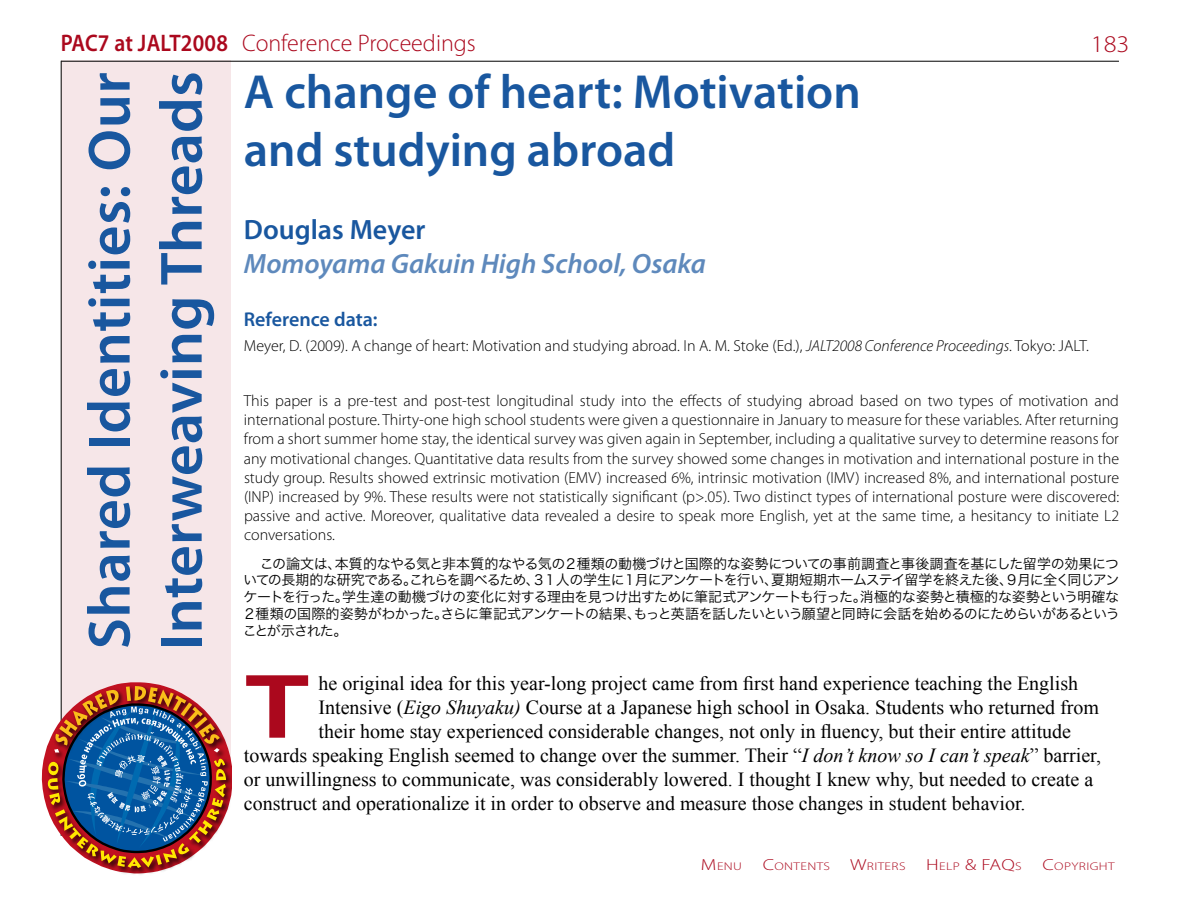
<style>
.page{position:relative;width:1191px;height:908px;background:#fff}
.page>*{position:absolute;margin:0;border:0;box-sizing:border-box;transform-origin:0 0}
.t1{font:700 87px "Arial";color:#ab081d;scale:1.25 1}
.t2{font:600 60px/72px "Myriad Pro";letter-spacing:.005em;color:#19579f}
.t3{font:600 48px/57.6px "Myriad Pro";color:#19579f}
.t4{font:italic 600 28px "Myriad Pro";color:#5e89bc}
.t5{font:600 28px "Myriad Pro";color:#19579f}
.t6{font:300 24px "Myriad Pro";color:#ab081d}
.t7{font:300 24px "Myriad Pro";color:#ab081d;scale:1.1 1}
.t8{font:20px "Times New Roman";color:#000}
.t9{font:600 20px "Myriad Pro";color:#19579f}
.t10{font:300 16px/19.2px "Myriad Pro";color:#000;text-align:justify}
.t11{font:300 16px "Myriad Pro";color:#ab081d;scale:1.25 1}
.t12{font:14px/16.8px "Hira Kaku Pro W3";letter-spacing:-.065em;color:#000;text-align:justify}
.t13{font:300 11.2px "Myriad Pro";letter-spacing:.03em;color:#ab081d;scale:1.25 1}
.s1{font-weight:600}
.s2{font-style:italic}
.s3{font-size:16px}
.s4{font-size:11.2px}
</style>
<div class="page">
<div style="left:61px;top:61px;width:170px;height:702px;background:#f6e6e8"></div>
<hr style="left:61px;top:61px;width:1px;height:774px;background:#000">
<hr style="left:61px;top:61px;width:1058px;height:1px;background:#000">
<svg style="left:42px;top:682px;width:190px;height:191px"></svg>
<h3 class="t6" style="left:61px;top:28px;width:417px"><span class="s1">PAC7 at JALT2008</span> Conference Proceedings</h3>
<h3 class="t3" style="left:244px;top:62px;width:618px">A change of heart: Motivation and studying abroad</h3>
<h3 class="t7" style="left:1090px;top:29px;width:37px">183</h3>
<h2 class="t2" style="left:72px;top:650px;width:580px;rotate:-90deg">Shared Identities: Our<br>Interweaving Threads</h2>
<h3 class="t5" style="left:244px;top:212px;width:183px">Douglas Meyer</h3>
<h3 class="t4" style="left:244px;top:245px;width:463px">Momoyama Gakuin High School, Osaka</h3>
<p class="t9" style="left:244px;top:307px;width:135px">Reference data:</p>
<p class="t10" style="left:244px;top:336px;width:846px">Meyer, D. (2009). A change of heart: Motivation and studying abroad. In A. M. Stoke (Ed.), <span class="s2">JALT2008 Conference Proceedings</span>. Tokyo: JALT.</p>
<p class="t10" style="left:244px;top:390px;width:877px">This paper is a pre-test and post-test longitudinal study into the effects of studying abroad based on two types of motivation and international posture. Thirty-one high school students were given a questionnaire in January to measure for these variables. After returning from a short summer home stay, the identical survey was given again in September, including a qualitative survey to determine reasons for any motivational changes. Quantitative data results from the survey showed some changes in motivation and international posture in the study group. Results showed extrinsic motivation (EMV) increased 6%, intrinsic motivation (IMV) increased 8%, and international posture (INP) increased by 9%. These results were not statistically significant (p&gt;.05). Two distinct types of international posture were discovered: passive and active. Moreover, qualitative data revealed a desire to speak more English, yet at the same time, a hesitancy to initiate L2 conversations.</p>
<p class="t12" style="left:243px;top:553px;width:878px;text-indent:17px">この論文は、本質的なやる気と非本質的なやる気の２種類の動機づけと国際的な姿勢についての事前調査と事後調査を基にした留学の効果についての長期的な研究である。これらを調べるため、３１人の学生に１月にアンケートを行い、夏期短期ホームステイ留学を終えた後、９月に全く同じアンケートを行った。学生達の動機づけの変化に対する理由を見つけ出すために筆記式アンケートも行った。消極的な姿勢と積極的な姿勢という明確な２種類の国際的姿勢がわかった。さらに筆記式アンケートの結果、もっと英語を話したいという願望と同時に会話を始めるのにためらいがあるということが示された。</p>
<h1 class="t1" style="left:244px;top:658px;width:55px">T</h1>
<p class="t8" style="left:318px;top:671px;width:761px">he original idea for this year-long project came from first hand experience teaching the English</p>
<p class="t8" style="left:318px;top:695px;width:782px">Intensive (<span class="s2">Eigo Shuyaku)</span> Course at a Japanese high school in Osaka. Students who returned from</p>
<p class="t8" style="left:318px;top:719px;width:754px">their home stay experienced considerable changes, not only in fluency, but their entire attitude</p>
<p class="t8" style="left:244px;top:743px;width:858px">towards speaking English seemed to change over the summer. Their “<span class="s2">I don’t know so I can’t speak</span>” barrier,</p>
<p class="t8" style="left:244px;top:767px;width:851px">or unwillingness to communicate, was considerably lowered. I thought I knew why, but needed to create a</p>
<p class="t8" style="left:244px;top:791px;width:783px">construct and operationalize it in order to observe and measure those changes in student behavior.</p>
<p class="t13" style="left:701px;top:859px;width:34px"><span class="s3">M</span>enu</p>
<p class="t13" style="left:763px;top:859px;width:55px"><span class="s3">C</span>ontents</p>
<p class="t13" style="left:850px;top:859px;width:46px"><span class="s3">W</span>riters</p>
<p class="t11" style="left:926px;top:854px;width:78px">H<span class="s4">elp</span> &amp; FAQ<span class="s4">s</span></p>
<p class="t13" style="left:1042px;top:859px;width:59px"><span class="s3">C</span>opyright</p>
</div>
